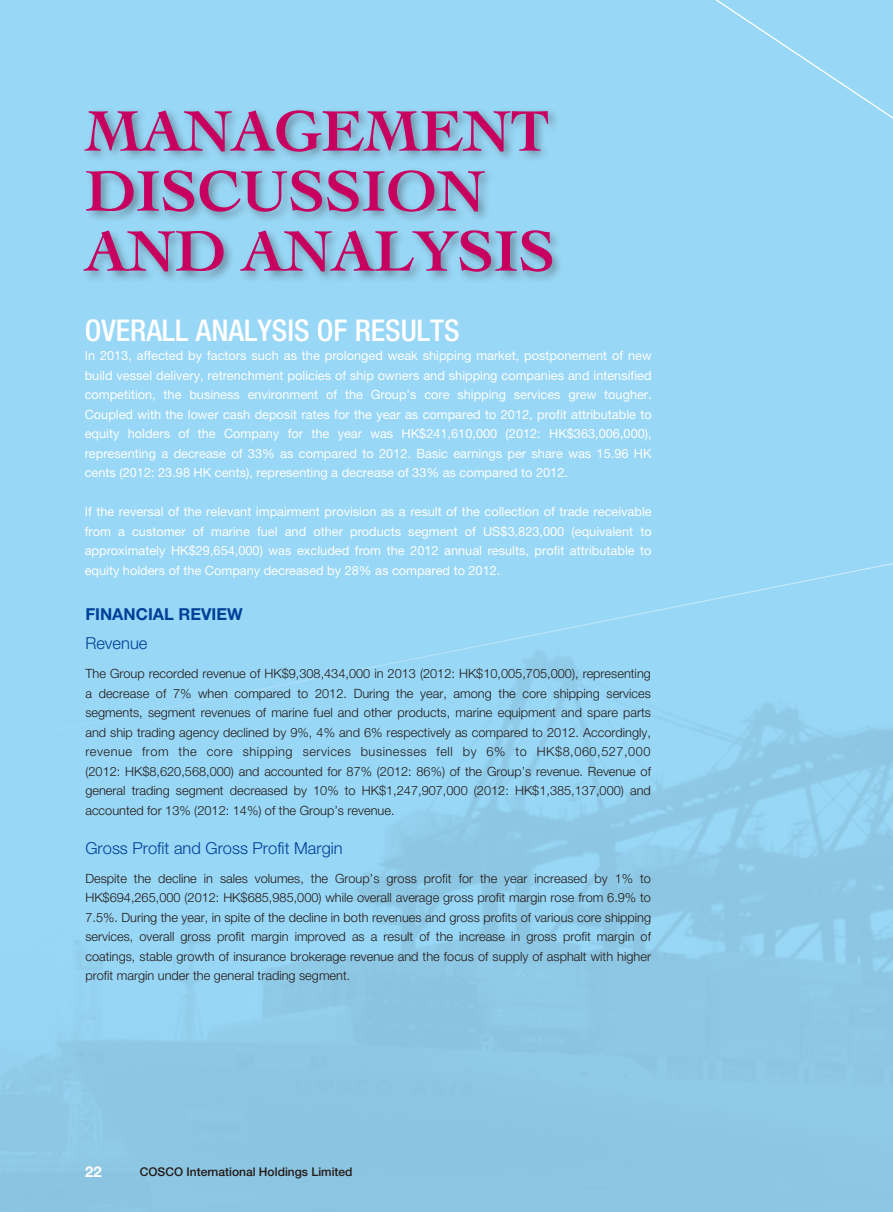
<style>
.page{position:relative;width:893px;height:1212px;background:#98d7f6}
.page>*{position:absolute;margin:0;border:0;box-sizing:border-box;transform-origin:0 0}
.t1{font:700 60px/60px "Cochin LT Std";color:#c70060}
.t2{font:500 condensed 30px "Helvetica Neue LT Std";color:#fff}
.t3{font:300 16.5px "Helvetica Neue LT Std";color:#004098}
.t4{font:700 16.5px "Helvetica Neue LT Std";color:#004098}
.t5{font:700 15px "Helvetica Neue LT Std";color:#fff}
.t6{font:300 12.75px/19.5px "Helvetica Neue LT Std";color:#231916;text-align:justify}
.t7{font:12.75px/19.5px "Helvetica Neue LT Std";color:#fff;text-align:justify}
.t8{font:500 12px "Helvetica Neue LT Std";color:#231916}
</style>
<div class="page">
<img style="left:0;top:563px;width:893px;height:649px">
<div style="left:80px;top:106px;width:484px;height:178px;background:#231916;opacity:.4"></div>
<h1 class="t1" style="left:85px;top:101px;width:472px">MANAGEMENT<br>DISCUSSION<br>AND ANALYSIS</h1>
<h2 class="t2" style="left:85px;top:312px;width:376px">OVERALL ANALYSIS OF RESULTS</h2>
<p class="t7" style="left:85px;top:346px;width:568px">In 2013, affected by factors such as the prolonged weak shipping market, postponement of new build vessel delivery, retrenchment policies of ship owners and shipping companies and intensified competition, the business environment of the Group’s core shipping services grew tougher.<br>Coupled with the lower cash deposit rates for the year as compared to 2012, profit attributable to equity holders of the Company for the year was HK$241,610,000 (2012: HK$363,006,000), representing a decrease of 33% as compared to 2012. Basic earnings per share was 15.96 HK cents (2012: 23.98 HK cents), representing a decrease of 33% as compared to 2012.</p>
<p class="t7" style="left:85px;top:502px;width:568px">If the reversal of the relevant impairment provision as a result of the collection of trade receivable from a customer of marine fuel and other products segment of US$3,823,000 (equivalent to approximately HK$29,654,000) was excluded from the 2012 annual results, profit attributable to equity holders of the Company decreased by 28% as compared to 2012.</p>
<p class="t4" style="left:85px;top:604px;width:159px">FINANCIAL REVIEW</p>
<p class="t3" style="left:85px;top:633px;width:64px">Revenue</p>
<p class="t6" style="left:85px;top:664px;width:567px">The Group recorded revenue of HK$9,308,434,000 in 2013 (2012: HK$10,005,705,000), representing a decrease of 7% when compared to 2012. During the year, among the core shipping services segments, segment revenues of marine fuel and other products, marine equipment and spare parts and ship trading agency declined by 9%, 4% and 6% respectively as compared to 2012. Accordingly, revenue from the core shipping services businesses fell by 6% to HK$8,060,527,000 (2012: HK$8,620,568,000) and accounted for 87% (2012: 86%) of the Group’s revenue. Revenue of general trading segment decreased by 10% to HK$1,247,907,000 (2012: HK$1,385,137,000) and accounted for 13% (2012: 14%) of the Group’s revenue.</p>
<p class="t3" style="left:85px;top:838px;width:259px">Gross Profit and Gross Profit Margin</p>
<p class="t6" style="left:85px;top:868px;width:567px">Despite the decline in sales volumes, the Group’s gross profit for the year increased by 1% to HK$694,265,000 (2012: HK$685,985,000) while overall average gross profit margin rose from 6.9% to 7.5%. During the year, in spite of the decline in both revenues and gross profits of various core shipping services, overall gross profit margin improved as a result of the increase in gross profit margin of coatings, stable growth of insurance brokerage revenue and the focus of supply of asphalt with higher profit margin under the general trading segment.</p>
<p class="t5" style="left:85px;top:1163px;width:18px">22</p>
<p class="t8" style="left:140px;top:1165px;width:214px">COSCO International Holdings Limited</p>
</div>
